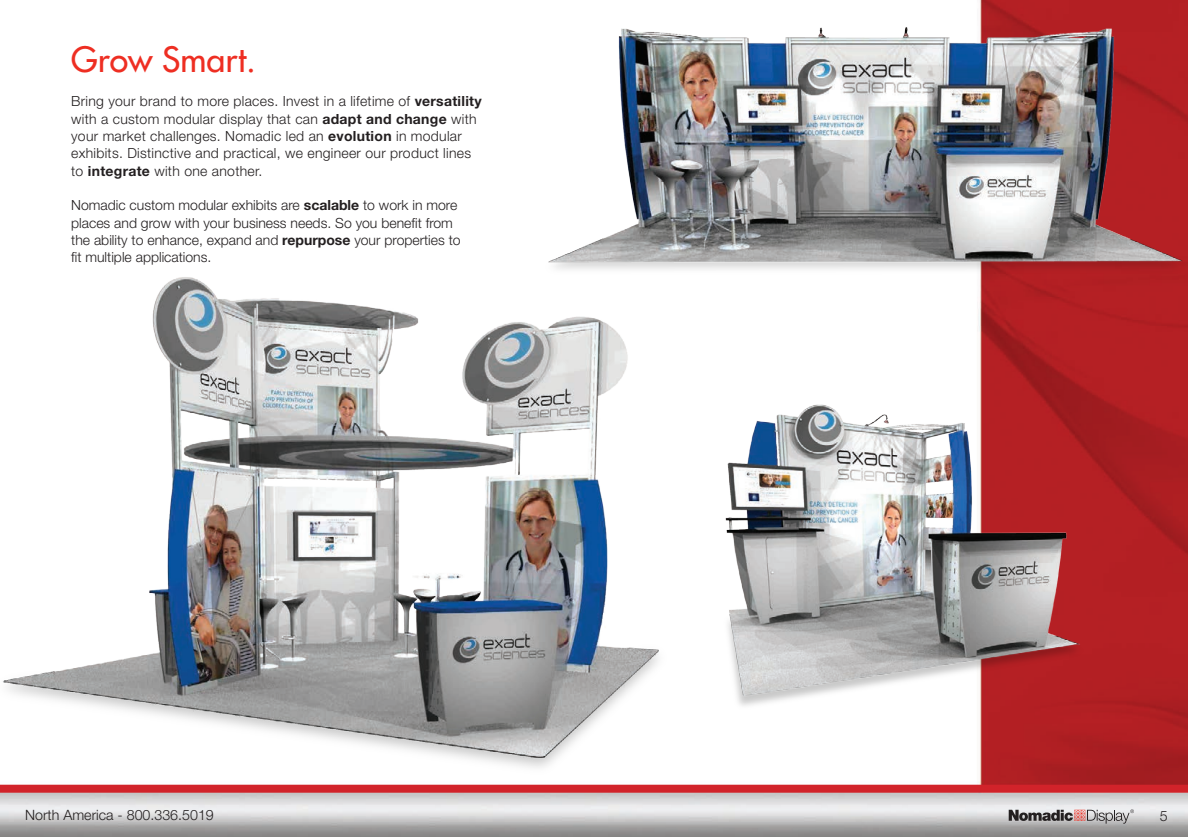
<style>
.page{position:relative;width:1188px;height:837px;background:#fff}
.page>*{position:absolute;margin:0;border:0;box-sizing:border-box;transform-origin:0 0}
.t1{font:34px "Futura";color:#ee2e22}
.t2{font:300 14.2px "Helvetica Neue";color:#231f20}
.t3{font:300 14px/17.4px "Helvetica Neue";letter-spacing:.02em;color:#231f20}
.t4{font:300 14px/17.4px "Helvetica Neue";color:#231f20}
.s1{font-weight:700}
</style>
<div class="page">
<img style="left:0;top:372px;width:1188px;height:465px">
<svg style="left:1009px;top:809px;width:127px;height:15px;background:#a19a9b"></svg>
<div style="left:0;top:785px;width:1188px;height:8px;background:#d1232a"></div>
<img style="left:0;top:277px;width:680px;height:508px">
<img style="left:716px;top:396px;width:367px;height:373px">
<img style="left:506px;top:0;width:682px;height:372px">
<p class="t1" style="left:71px;top:37px;width:186px">Grow Smart.</p>
<p class="t3" style="left:71px;top:93px;width:412px">Bring your brand to more places. Invest in a lifetime of <span class="s1">versatility </span>with a custom modular display that can <span class="s1">adapt and change</span> with your market challenges. Nomadic led an <span class="s1">evolution</span> in modular exhibits. Distinctive and practical, we engineer our product lines</p>
<p class="t3" style="left:71px;top:162px;width:193px">to <span class="s1">integrate</span> with one another.</p>
<p class="t4" style="left:71px;top:196px;width:388px">Nomadic custom modular exhibits are <span class="s1">scalable</span> to work in more places and grow with your business needs. So you benefit from</p>
<p class="t4" style="left:71px;top:231px;width:391px">the ability to enhance, expand and <span class="s1">repurpose</span> your properties to</p>
<p class="t4" style="left:71px;top:248px;width:142px">fit multiple applications.</p>
<p class="t2" style="left:25px;top:806px;width:190px">North America - 800.336.5019</p>
<p class="t2" style="left:1160px;top:808px;width:9px">5</p>
</div>
